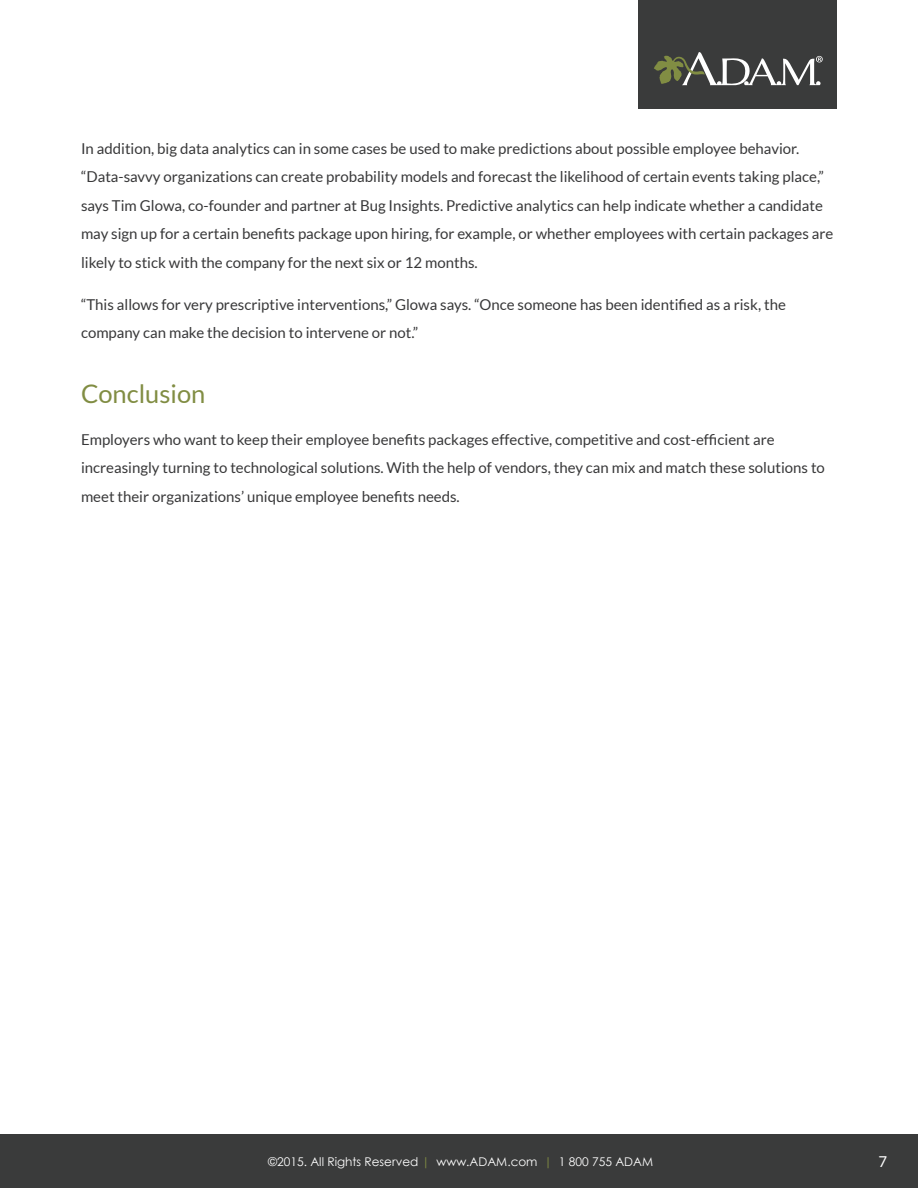
<style>
.page{position:relative;width:918px;height:1188px;background:#fff}
.page>*{position:absolute;margin:0;border:0;box-sizing:border-box;transform-origin:0 0}
.Heading_2{font:25.5px "Lato";color:#818d43}
.Body_Text{font:15px/28.5px "Lato";color:#383839}
.t1{font:15px "Lato";color:#fff}
.t2{font:12px "Century Gothic";color:#fff}
.s1{color:#818d43}
</style>
<div class="page">
<div style="left:0;top:1134px;width:918px;height:54px;background:#3a3b3b"></div>
<div style="left:639px;top:0;width:198px;height:109px;background:#3a3b3b"></div>
<svg style="left:654px;top:52px;width:169px;height:33px"></svg>
<p class="Body_Text" style="left:81px;top:134px;width:754px">In addition, big data analytics can in some cases be used to make predictions about possible employee behavior. “Data-savvy organizations can create probability models and forecast the likelihood of certain events taking place,” says Tim Glowa, co-founder and partner at Bug Insights. Predictive analytics can help indicate whether a candidate may sign up for a certain benefits package upon hiring, for example, or whether employees with certain packages are likely to stick with the company for the next six or 12 months.</p>
<p class="Body_Text" style="left:81px;top:290px;width:706px">“This allows for very prescriptive interventions,” Glowa says. “Once someone has been identified as a risk, the company can make the decision to intervene or not.”</p>
<p class="Heading_2" style="left:81px;top:379px;width:126px">Conclusion</p>
<p class="Body_Text" style="left:81px;top:425px;width:745px">Employers who want to keep their employee benefits packages effective, competitive and cost-efficient are increasingly turning to technological solutions. With the help of vendors, they can mix and match these solutions to meet their organizations’ unique employee benefits needs.</p>
<p class="t2" style="left:268px;top:1153px;width:386px">©2015. All Rights Reserved <span class="s1">|</span> www.ADAM.com <span class="s1">|</span> 1 800 755 ADAM</p>
<p class="t1" style="left:879px;top:1153px;width:10px">7</p>
</div>
